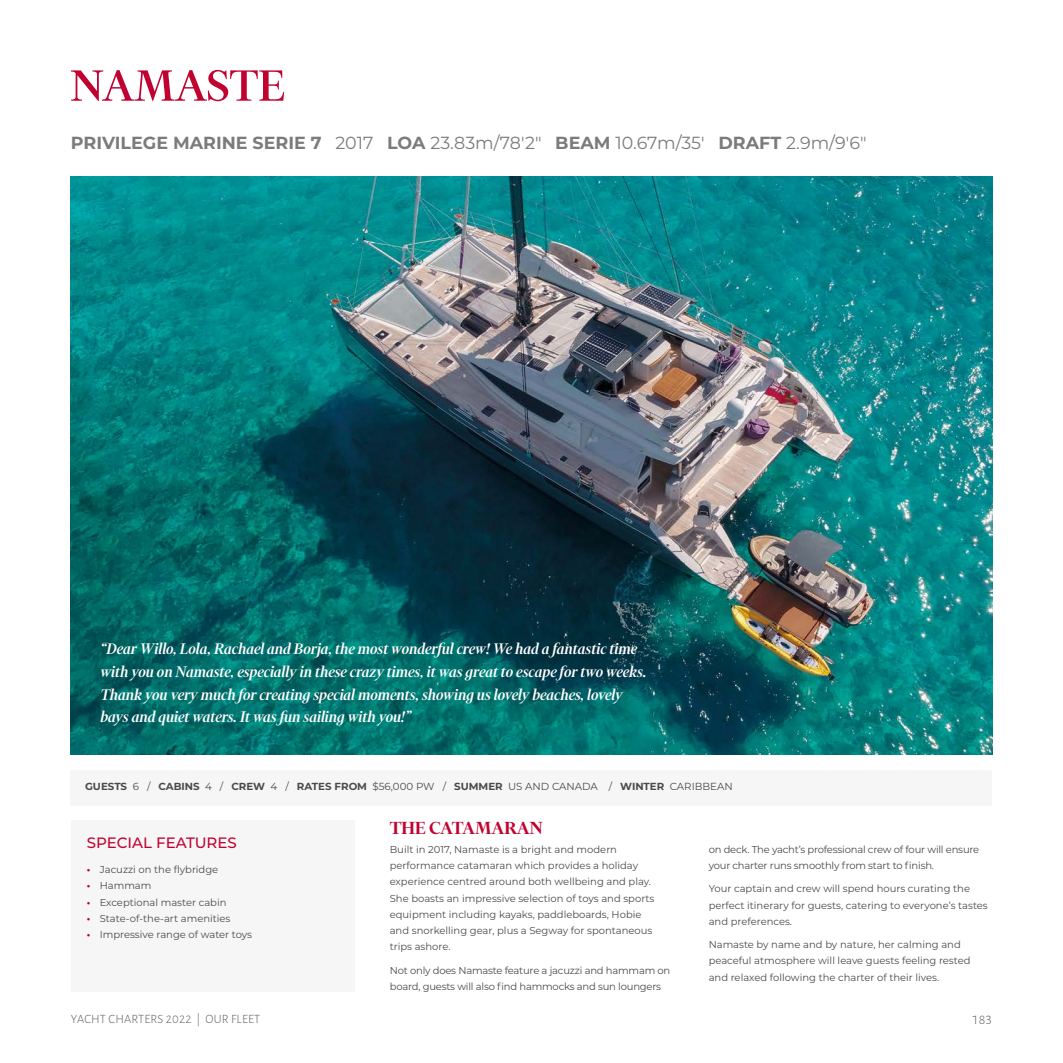
<style>
.page{position:relative;width:1063px;height:1063px;background:#fff}
.page>*{position:absolute;margin:0;border:0;box-sizing:border-box;transform-origin:0 0}
.t1{font:500 50px "Financier Display";color:#c10230}
.t2{font:600 20px "Financier Display";color:#c10230}
.t3{font:italic 500 17.5px/22.5px "Financier Display";color:#fff}
.t4{font:17.5px "Montserrat";color:#7c7b7b}
.t5{font:500 15px "Montserrat";color:#c10230}
.t6{font:300 12.5px "Luna";color:#646363}
.t7{font:300 11.25px "Luna";letter-spacing:.015em;color:#646363}
.t8{font:700 10.25px "Montserrat";color:#4a4a49}
.t9{font:10px/16.2px "Montserrat";color:#4a4a49}
.t10{font:10px/16.2px "Montserrat";letter-spacing:-.02em;color:#4a4a49}
.s1{font-weight:700}
.s2{font-weight:400}
.s3{font-weight:700;color:#c10230}
</style>
<div class="page">
<div style="left:71px;top:821px;width:283px;height:171px;background:#f6f6f6"></div>
<img style="left:71px;top:177px;width:921px;height:578px">
<div style="left:71px;top:770px;width:921px;height:36px;background:#f6f6f6"></div>
<h1 class="t1" style="left:71px;top:59px;width:216px">NAMASTE</h1>
<h3 class="t4" style="left:71px;top:131px;width:797px"><span class="s1">PRIVILEGE MARINE SERIE 7</span> 2017 <span class="s1">LOA</span> 23.83m/78′2″ <span class="s1">BEAM</span> 10.67m/35′ <span class="s1">DRAFT</span> 2.9m/9′6″</h3>
<p class="t3" style="left:100px;top:638px;width:548px">“Dear Willo, Lola, Rachael and Borja, the most wonderful crew! We had a fantastic time with you on Namaste, especially in these crazy times, it was great to escape for two weeks.<br>Thank you very much for creating special moments, showing us lovely beaches, lovely bays and quiet waters. It was fun sailing with you!”</p>
<p class="t8" style="left:85px;top:779px;width:649px">GUESTS <span class="s2">6 /</span> CABINS <span class="s2">4 /</span> CREW <span class="s2">4 /</span> RATES FROM <span class="s2">$56,000 PW /</span> SUMMER <span class="s2">US AND CANADA /</span> WINTER <span class="s2">CARIBBEAN</span></p>
<h3 class="t5" style="left:87px;top:832px;width:152px">SPECIAL FEATURES</h3>
<p class="t9" style="left:87px;top:861px;width:133px"><span class="s3">•</span> Jacuzzi on the flybridge</p>
<p class="t9" style="left:87px;top:877px;width:66px"><span class="s3">•</span> Hammam</p>
<p class="t9" style="left:87px;top:894px;width:141px"><span class="s3">•</span> Exceptional master cabin</p>
<p class="t9" style="left:87px;top:910px;width:145px"><span class="s3">•</span> State-of-the-art amenities</p>
<p class="t9" style="left:87px;top:926px;width:167px"><span class="s3">•</span> Impressive range of water toys</p>
<h2 class="t2" style="left:390px;top:814px;width:154px">THE CATAMARAN</h2>
<p class="t9" style="left:390px;top:841px;width:266px">Built in 2017, Namaste is a bright and modern performance catamaran which provides a holiday experience centred around both wellbeing and play.<br>She boasts an impressive selection of toys and sports equipment including kayaks, paddleboards, Hobie and snorkelling gear, plus a Segway for spontaneous trips ashore.</p>
<p class="t10" style="left:390px;top:962px;width:282px">Not only does Namaste feature a jacuzzi and hammam on board, guests will also find hammocks and sun loungers</p>
<p class="t10" style="left:709px;top:841px;width:272px">on deck. The yacht’s professional crew of four will ensure your charter runs smoothly from start to finish.</p>
<p class="t9" style="left:709px;top:880px;width:281px">Your captain and crew will spend hours curating the perfect itinerary for guests, catering to everyone’s tastes and preferences.</p>
<p class="t9" style="left:709px;top:936px;width:263px">Namaste by name and by nature, her calming and peaceful atmosphere will leave guests feeling rested and relaxed following the charter of their lives.</p>
<p class="t7" style="left:71px;top:1011px;width:191px">YACHT CHARTERS 2022 | OUR FLEET</p>
<p class="t6" style="left:972px;top:1010px;width:22px">183</p>
</div>
